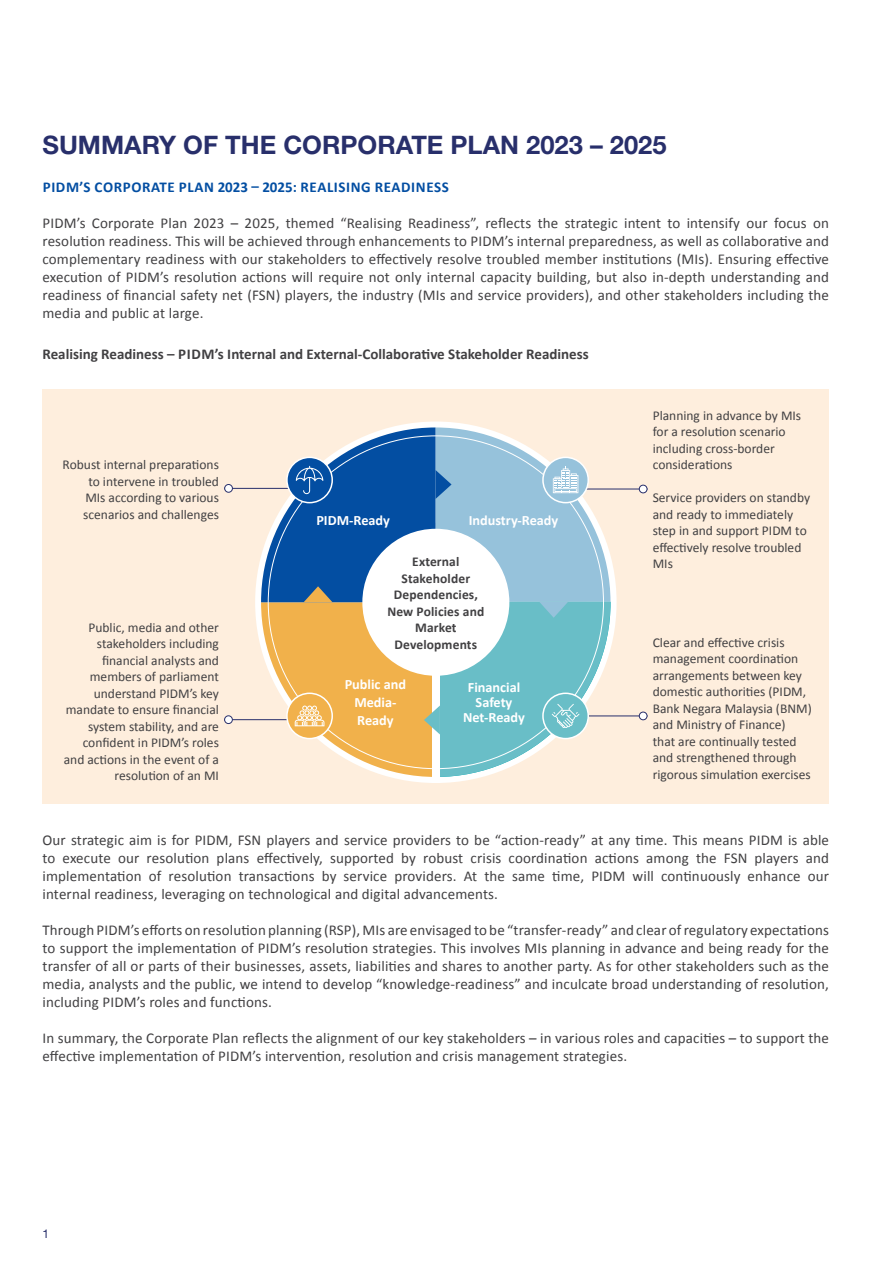
<style>
.page{position:relative;width:893px;height:1263px;background:#fff}
.page>*{position:absolute;margin:0;border:0;box-sizing:border-box;transform-origin:0 0}
.t1{font:700 25.5px "Helvetica Neue LT Std";color:#282f6b}
.t2{font:15px/18px "Calibri";letter-spacing:.01em;color:#414042;text-align:justify}
.t3{font:700 15px "Calibri";color:#414042}
.t4{font:700 15px "Calibri";letter-spacing:.04em;color:#034ea2}
.t5{font:700 14.25px/15px "Calibri";color:#fff;text-align:center}
.t6{font:13.5px/16.5px "Calibri";color:#414042}
.t7{font:700 13.5px/16.5px "Calibri";letter-spacing:.01em;color:#414042;text-align:center}
.t8{font:12px "Helvetica Neue LT Std";color:#282f6b}
</style>
<div class="page">
<div style="left:43px;top:389px;width:786px;height:414px;background:#feeedd"></div>
<div style="left:432px;top:667px;width:8px;height:116px;background:#fff"></div>
<hr style="left:568px;top:489px;width:78px;height:1px;background:#282f6b">
<div style="left:639px;top:485px;width:8px;height:8px;background:#fff;border-radius:50%"></div>
<div style="left:639px;top:485px;width:8px;height:8px;border:1px solid #282f6b;border-radius:50%"></div>
<hr style="left:568px;top:715px;width:78px;height:1px;background:#282f6b">
<div style="left:639px;top:712px;width:8px;height:8px;background:#fff;border-radius:50%"></div>
<div style="left:639px;top:712px;width:8px;height:8px;border:1px solid #282f6b;border-radius:50%"></div>
<hr style="left:226px;top:719px;width:78px;height:1px;background:#282f6b">
<div style="left:225px;top:716px;width:7px;height:7px;background:#fff;border-radius:50%"></div>
<div style="left:224px;top:715px;width:9px;height:9px;border:1px solid #282f6b;border-radius:50%"></div>
<hr style="left:226px;top:488px;width:78px;height:1px;background:#282f6b">
<div style="left:225px;top:484px;width:7px;height:8px;background:#fff;border-radius:50%"></div>
<div style="left:224px;top:484px;width:9px;height:9px;border:1px solid #282f6b;border-radius:50%"></div>
<svg style="left:261px;top:427px;width:350px;height:350px"></svg>
<h1 class="t1" style="left:43px;top:129px;width:625px">SUMMARY OF THE CORPORATE PLAN 2023 – 2025</h1>
<p class="t4" style="left:43px;top:177px;width:408px">PIDM’S CORPORATE PLAN 2023 – 2025: REALISING READINESS</p>
<p class="t2" style="left:43px;top:213px;width:788px">PIDM’s Corporate Plan 2023 – 2025, themed “Realising Readiness”, reflects the strategic intent to intensify our focus on resolution readiness. This will be achieved through enhancements to PIDM’s internal preparedness, as well as collaborative and complementary readiness with our stakeholders to effectively resolve troubled member institutions (MIs). Ensuring effective execution of PIDM’s resolution actions will require not only internal capacity building, but also in-depth understanding and readiness of financial safety net (FSN) players, the industry (MIs and service providers), and other stakeholders including the media and public at large.</p>
<p class="t3" style="left:43px;top:344px;width:548px">Realising Readiness – PIDM’s Internal and External-Collaborative Stakeholder Readiness</p>
<p class="t6" style="left:63px;top:456px;width:158px;text-align:right">Robust internal preparations to intervene in troubled<br>MIs according to various scenarios and challenges</p>
<p class="t6" style="left:64px;top:618px;width:157px;text-align:right">Public, media and other stakeholders including financial analysts and members of parliament understand PIDM’s key mandate to ensure financial system stability, and are confident in PIDM’s roles and actions in the event of a resolution of an MI</p>
<p class="t5" style="left:316px;top:513px;width:75px">PIDM-Ready</p>
<p class="t5" style="left:469px;top:513px;width:91px">Industry-Ready</p>
<p class="t7" style="left:387px;top:553px;width:98px">External<br>Stakeholder<br>Dependencies,<br>New Policies and<br>Market<br>Developments</p>
<p class="t5" style="left:345px;top:675px;width:63px;line-height:18px">Public and<br>Media-<br>Ready</p>
<p class="t5" style="left:463px;top:680px;width:63px">Financial<br>Safety<br>Net-Ready</p>
<p class="t6" style="left:653px;top:406px;width:150px">Planning in advance by MIs for a resolution scenario including cross-border considerations</p>
<p class="t6" style="left:653px;top:489px;width:159px">Service providers on standby and ready to immediately step in and support PIDM to effectively resolve troubled<br>MIs</p>
<p class="t6" style="left:653px;top:633px;width:161px">Clear and effective crisis management coordination arrangements between key domestic authorities (PIDM,<br>Bank Negara Malaysia (BNM) and Ministry of Finance)<br>that are continually tested and strengthened through rigorous simulation exercises</p>
<p class="t2" style="left:43px;top:830px;width:788px">Our strategic aim is for PIDM, FSN players and service providers to be “action-ready” at any time. This means PIDM is able to execute our resolution plans effectively, supported by robust crisis coordination actions among the FSN players and implementation of resolution transactions by service providers. At the same time, PIDM will continuously enhance our internal readiness, leveraging on technological and digital advancements.</p>
<p class="t2" style="left:43px;top:920px;width:788px">Through PIDM’s efforts on resolution planning (RSP), MIs are envisaged to be “transfer-ready” and clear of regulatory expectations to support the implementation of PIDM’s resolution strategies. This involves MIs planning in advance and being ready for the transfer of all or parts of their businesses, assets, liabilities and shares to another party. As for other stakeholders such as the media, analysts and the public, we intend to develop “knowledge-readiness” and inculcate broad understanding of resolution, including PIDM’s roles and functions.</p>
<p class="t2" style="left:43px;top:1028px;width:788px">In summary, the Corporate Plan reflects the alignment of our key stakeholders – in various roles and capacities – to support the effective implementation of PIDM’s intervention, resolution and crisis management strategies.</p>
<p class="t8" style="left:43px;top:1226px;width:8px">1</p>
</div>
